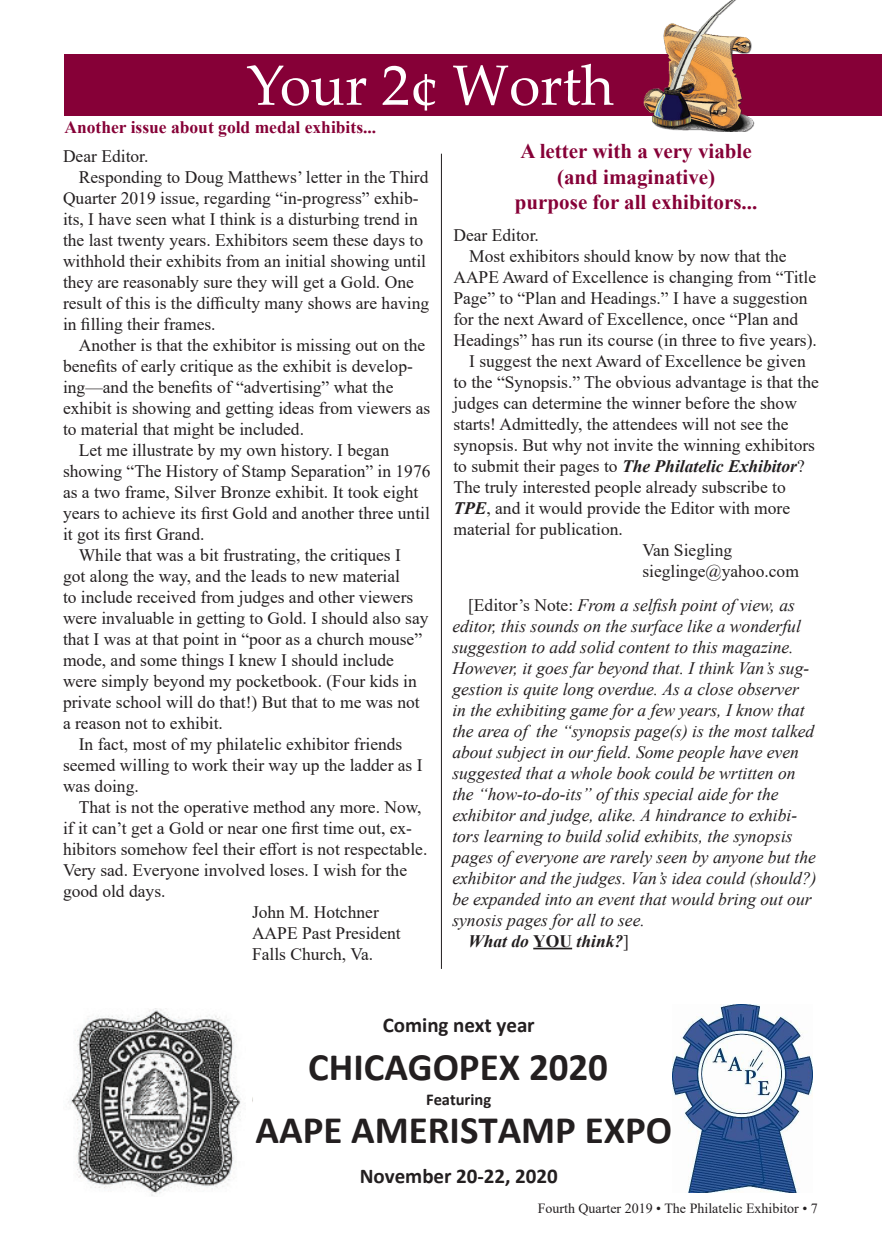
<style>
.page{position:relative;width:882px;height:1260px;background:#fff}
.page>*{position:absolute;margin:0;border:0;box-sizing:border-box;transform-origin:0 0}
.t1{font:56.7px "Palatino Linotype";color:#fff}
.t2{font:700 39.02px/63.2px "Calibri";color:#231f20;text-align:center}
.t3{font:700 21px "Times New Roman";color:#860037}
.t4{font:700 21px "Calibri";color:#231f20}
.t5{font:17.5px/21px "Times New Roman";color:#231f20}
.t6{font:italic 17.5px/21px "Times New Roman";color:#231f20}
.t7{font:700 17.5px "Times New Roman";color:#860037}
.t8{font:italic 700 17.5px "Times New Roman";color:#231f20}
.t9{font:700 16.45px "Calibri";color:#231f20}
.t10{font:14px "Times New Roman";color:#231f20}
.s1{font-weight:700;font-style:italic}
.s2{font-style:normal}
.s3{font-weight:400;font-style:normal}
</style>
<div class="page">
<div style="left:64px;top:55px;width:818px;height:61px;background:#860037"></div>
<img style="left:644px;top:0;width:125px;height:132px">
<hr style="left:441px;top:154px;width:1px;height:815px;background:#231f20">
<img style="left:672px;top:1004px;width:141px;height:188px">
<img style="left:68px;top:1009px;width:173px;height:187px">
<hr style="left:533px;top:948px;width:39px;height:1px;background:#231f20">
<p class="t1" style="left:247px;top:45px;width:369px">Your 2¢ Worth</p>
<p class="t7" style="left:64px;top:115px;width:313px">Another issue about gold medal exhibits...</p>
<p class="t5" style="left:63px;top:145px;width:87px">Dear Editor.</p>
<p class="t5" style="left:63px;top:166px;width:368px;text-indent:16px">Responding to Doug Matthews’ letter in the Third Quarter 2019 issue, regarding “in-progress” exhib&shy;its, I have seen what I think is a disturbing trend in the last twenty years. Exhibitors seem these days to withhold their exhibits from an initial showing until they are reasonably sure they will get a Gold. One result of this is the difficulty many shows are having in filling their frames.</p>
<p class="t5" style="left:63px;top:334px;width:369px;text-indent:16px">Another is that the exhibitor is missing out on the benefits of early critique as the exhibit is develop&shy;ing—and the benefits of “advertising” what the exhibit is showing and getting ideas from viewers as to material that might be included.</p>
<p class="t5" style="left:63px;top:439px;width:369px;text-indent:16px">Let me illustrate by my own history. I began showing “The History of Stamp Separation” in 1976 as a two frame, Silver Bronze exhibit. It took eight years to achieve its first Gold and another three until it got its first Grand.</p>
<p class="t5" style="left:63px;top:544px;width:367px;text-indent:16px">While that was a bit frustrating, the critiques I<br>got along the way, and the leads to new material<br>to include received from judges and other viewers were invaluable in getting to Gold. I should also say that I was at that point in “poor as a church mouse” mode, and some things I knew I should include were simply beyond my pocketbook. (Four kids in private school will do that!) But that to me was not a reason not to exhibit.</p>
<p class="t5" style="left:63px;top:733px;width:361px;text-indent:16px">In fact, most of my philatelic exhibitor friends seemed willing to work their way up the ladder as I was doing.</p>
<p class="t5" style="left:63px;top:796px;width:366px;text-indent:16px">That is not the operative method any more. Now, if it can’t get a Gold or near one first time out, ex&shy;hibitors somehow feel their effort is not respectable.<br>Very sad. Everyone involved loses. I wish for the good old days.</p>
<p class="t5" style="left:252px;top:901px;width:128px">John M. Hotchner</p>
<p class="t5" style="left:252px;top:922px;width:150px">AAPE Past President</p>
<p class="t5" style="left:252px;top:943px;width:123px">Falls Church, Va.</p>
<p class="t3" style="left:521px;top:136px;width:233px">A letter with a very viable</p>
<p class="t3" style="left:557px;top:161px;width:160px">(and imaginative)</p>
<p class="t3" style="left:515px;top:187px;width:244px">purpose for all exhibitors...</p>
<p class="t5" style="left:453px;top:225px;width:87px">Dear Editor.</p>
<p class="t5" style="left:453px;top:246px;width:365px;text-indent:16px">Most exhibitors should know by now that the AAPE Award of Excellence is changing from “Title Page” to “Plan and Headings.” I have a suggestion for the next Award of Excellence, once “Plan and Headings” has run its course (in three to five years).</p>
<p class="t5" style="left:453px;top:351px;width:367px;text-indent:16px">I suggest the next Award of Excellence be given to the “Synopsis.” The obvious advantage is that the judges can determine the winner before the show starts! Admittedly, the attendees will not see the synopsis. But why not invite the winning exhibitors to submit their pages to <span class="s1">The Philatelic Exhibitor</span>?<br>The truly interested people already subscribe to <span class="s1">TPE</span>, and it would provide the Editor with more material for publication.</p>
<p class="t5" style="left:642px;top:540px;width:91px">Van Siegling</p>
<p class="t5" style="left:642px;top:561px;width:158px">sieglinge@yahoo.com</p>
<p class="t6" style="left:452px;top:594px;width:366px;text-indent:16px"><span class="s2">[Editor’s Note:</span> From a selfish point of view, as editor, this sounds on the surface like a wonderful suggestion to add solid content to this magazine.<br>However, it goes far beyond that. I think Van’s sug&shy;gestion is quite long overdue. As a close observer in the exhibiting game for a few years, I know that the area of the “synopsis page(s) is the most talked about subject in our field. Some people have even suggested that a whole book could be wrtitten on the “how-to-do-its” of this special aide for the exhibitor and judge, alike. A hindrance to exhibi&shy;tors learning to build solid exhibits, the synopsis pages of everyone are rarely seen by anyone but the exhibitor and the judges. Van’s idea could (should?) be expanded into an event that would bring out our synosis pages for all to see.</p>
<p class="t8" style="left:468px;top:929px;width:162px">What do <span class="s2">YOU</span> think?<span class="s3">]</span></p>
<p class="t4" style="left:383px;top:1010px;width:154px">Coming next year</p>
<p class="t2" style="left:256px;top:1035px;width:418px">CHICAGOPEX 2020<br>AAPE AMERISTAMP EXPO</p>
<p class="t9" style="left:426px;top:1088px;width:67px">Featuring</p>
<p class="t4" style="left:360px;top:1161px;width:200px">November 20-22, 2020</p>
<p class="t10" style="left:538px;top:1198px;width:282px">Fourth Quarter 2019 • The Philatelic Exhibitor • 7</p>
</div>
